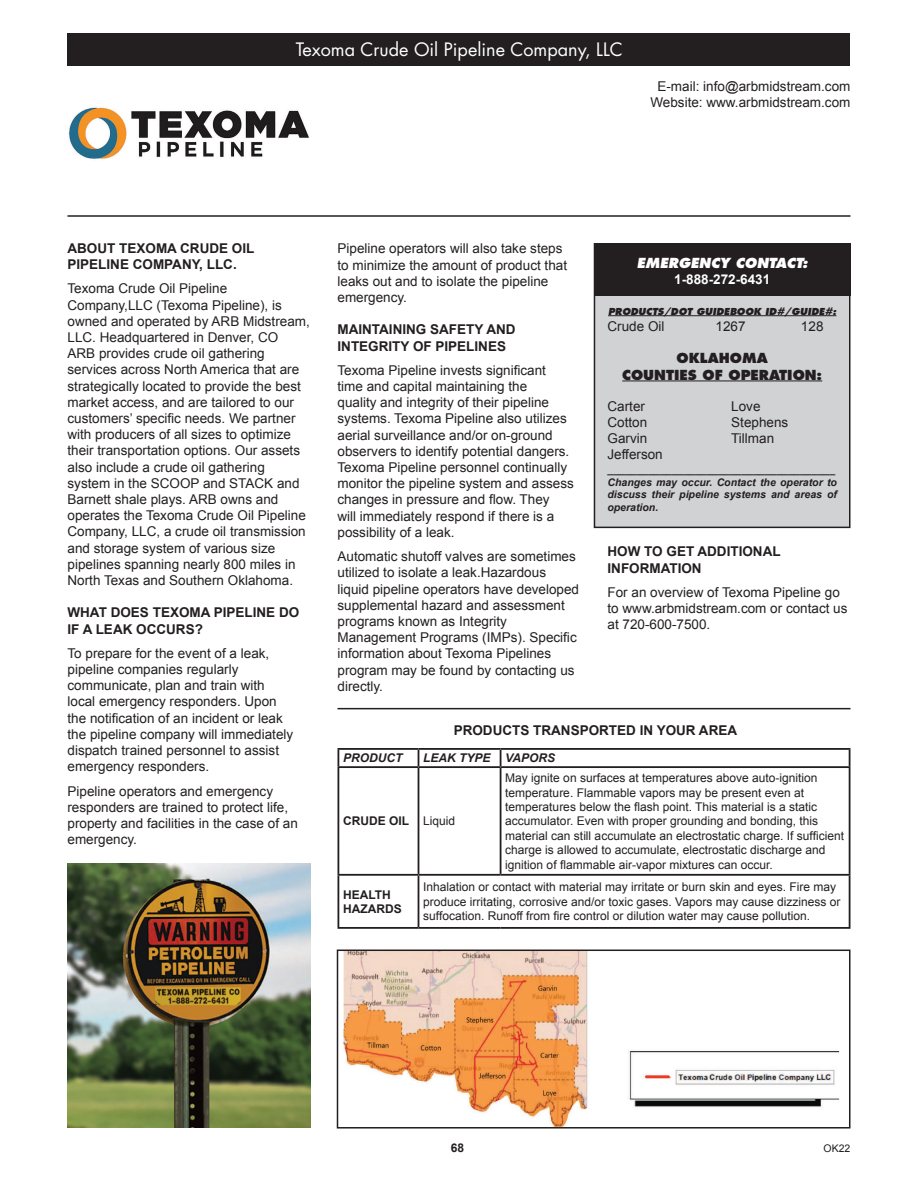
<style>
.page{position:relative;width:918px;height:1188px;background:#fff}
.page>*{position:absolute;margin:0;border:0;box-sizing:border-box;transform-origin:0 0}
.t1{font:18px "Futura";color:#fff}
.t2{font:13.5px/16.2px "Arial";color:#231f20}
.t3{font:700 13.5px/16.2px "Arial";color:#231f20}
.t4{font:800 13.5px "Futura";color:#231f20}
.t5{font:italic 800 13.5px "Futura";color:#fff}
.t6{font:700 13.5px "Arial";color:#fff}
.t7{font:12px/14.4px "Arial";color:#231f20}
.t8{font:700 12px/14.4px "Arial";color:#231f20}
.t9{font:italic 700 12px "Arial";color:#231f20}
.t10{font:italic 700 10.5px/12.6px "Arial";color:#231f20;text-align:justify}
.t11{font:10.5px "Arial";color:#231f20}
.t12{font:italic 800 9.3px "Futura";color:#231f20}
</style>
<div class="page">
<hr style="left:68px;top:215px;width:782px;height:2px;background:#231f20">
<div style="left:68px;top:34px;width:782px;height:32px;background:#231f20"></div>
<hr style="left:337px;top:768px;width:2px;height:106px;background:#231f20">
<hr style="left:418px;top:768px;width:1px;height:106px;background:#231f20">
<hr style="left:500px;top:768px;width:1px;height:106px;background:#231f20">
<hr style="left:849px;top:768px;width:2px;height:106px;background:#231f20">
<hr style="left:338px;top:874px;width:80px;height:2px;background:#231f20">
<hr style="left:337px;top:876px;width:2px;height:51px;background:#231f20">
<hr style="left:418px;top:874px;width:83px;height:2px;background:#231f20">
<hr style="left:418px;top:876px;width:1px;height:51px;background:#231f20">
<hr style="left:501px;top:874px;width:349px;height:2px;background:#231f20">
<hr style="left:849px;top:876px;width:2px;height:51px;background:#231f20">
<hr style="left:338px;top:927px;width:80px;height:2px;background:#231f20">
<hr style="left:418px;top:927px;width:83px;height:2px;background:#231f20">
<hr style="left:501px;top:927px;width:349px;height:2px;background:#231f20">
<hr style="left:338px;top:748px;width:80px;height:2px;background:#231f20">
<svg style="left:337px;top:750px;width:2px;height:16px"></svg>
<hr style="left:418px;top:748px;width:83px;height:2px;background:#231f20">
<svg style="left:418px;top:750px;width:1px;height:16px"></svg>
<hr style="left:501px;top:748px;width:349px;height:2px;background:#231f20">
<svg style="left:500px;top:750px;width:1px;height:16px"></svg>
<svg style="left:849px;top:750px;width:2px;height:16px"></svg>
<hr style="left:338px;top:766px;width:80px;height:2px;background:#231f20">
<hr style="left:418px;top:766px;width:83px;height:2px;background:#231f20">
<hr style="left:501px;top:766px;width:349px;height:2px;background:#231f20">
<img style="left:69px;top:107px;width:240px;height:52px">
<img style="left:68px;top:863px;width:242px;height:265px">
<div style="left:594px;top:244px;width:256px;height:283px;background:#d1d2d4"></div>
<div style="left:594px;top:243px;width:256px;height:285px;border:2px solid #231f20"></div>
<div style="left:594px;top:244px;width:256px;height:52px;background:#231f20"></div>
<hr style="left:608px;top:315px;width:228px;height:1px;background:#231f20">
<hr style="left:622px;top:381px;width:200px;height:1px;background:#231f20">
<hr style="left:338px;top:708px;width:512px;height:1px;background:#231f20">
<img style="left:343px;top:953px;width:497px;height:173px">
<div style="left:337px;top:950px;width:514px;height:179px;border:2px solid #231f20"></div>
<p class="t1" style="left:296px;top:38px;width:328px">Texoma Crude Oil Pipeline Company, LLC</p>
<p class="t2" style="left:650px;top:78px;width:202px;text-align:center">E-mail: info@arbmidstream.com<br>Website: www.arbmidstream.com</p>
<p class="t3" style="left:68px;top:240px;width:188px">ABOUT TEXOMA CRUDE OIL<br>PIPELINE COMPANY, LLC.</p>
<p class="t2" style="left:68px;top:281px;width:244px">Texoma Crude Oil Pipeline Company,LLC (Texoma Pipeline), is owned and operated by ARB Midstream, LLC. Headquartered in Denver, CO<br>ARB provides crude oil gathering services across North America that are strategically located to provide the best market access, and are tailored to our customers’ specific needs. We partner with producers of all sizes to optimize their transportation options. Our assets also include a crude oil gathering system in the SCOOP and STACK and Barnett shale plays. ARB owns and operates the Texoma Crude Oil Pipeline Company, LLC, a crude oil transmission and storage system of various size pipelines spanning nearly 800 miles in North Texas and Southern Oklahoma.</p>
<p class="t3" style="left:68px;top:605px;width:233px">WHAT DOES TEXOMA PIPELINE DO<br>IF A LEAK OCCURS?</p>
<p class="t2" style="left:68px;top:645px;width:227px">To prepare for the event of a leak, pipeline companies regularly communicate, plan and train with local emergency responders. Upon the notification of an incident or leak the pipeline company will immediately dispatch trained personnel to assist emergency responders.</p>
<p class="t2" style="left:68px;top:783px;width:232px">Pipeline operators and emergency responders are trained to protect life, property and facilities in the case of an emergency.</p>
<p class="t2" style="left:338px;top:241px;width:231px">Pipeline operators will also take steps to minimize the amount of product that leaks out and to isolate the pipeline emergency.</p>
<p class="t3" style="left:338px;top:322px;width:180px">MAINTAINING SAFETY AND<br>INTEGRITY OF PIPELINES</p>
<p class="t2" style="left:338px;top:362px;width:238px">Texoma Pipeline invests significant time and capital maintaining the<br>quality and integrity of their pipeline systems. Texoma Pipeline also utilizes aerial surveillance and/or on-ground observers to identify potential dangers.<br>Texoma Pipeline personnel continually monitor the pipeline system and assess changes in pressure and flow. They<br>will immediately respond if there is a possibility of a leak.</p>
<p class="t2" style="left:338px;top:548px;width:243px">Automatic shutoff valves are sometimes utilized to isolate a leak.Hazardous liquid pipeline operators have developed supplemental hazard and assessment programs known as Integrity Management Programs (IMPs). Specific information about Texoma Pipelines program may be found by contacting us directly.</p>
<p class="t5" style="left:637px;top:254px;width:172px">EMERGENCY CONTACT:</p>
<p class="t6" style="left:674px;top:271px;width:98px">1-888-272-6431</p>
<p class="t12" style="left:608px;top:305px;width:230px">PRODUCTS/DOT GUIDEBOOK ID#/GUIDE#:</p>
<p class="t2" style="left:608px;top:318px;width:59px">Crude Oil</p>
<p class="t2" style="left:716px;top:318px;width:32px">1267</p>
<p class="t2" style="left:801px;top:318px;width:24px">128</p>
<p class="t4" style="left:677px;top:350px;width:93px">OKLAHOMA</p>
<p class="t4" style="left:622px;top:366px;width:202px">COUNTIES OF OPERATION:</p>
<p class="t2" style="left:608px;top:398px;width:39px">Carter</p>
<p class="t2" style="left:608px;top:414px;width:41px">Cotton</p>
<p class="t2" style="left:608px;top:431px;width:41px">Garvin</p>
<p class="t2" style="left:608px;top:447px;width:57px">Jefferson</p>
<p class="t2" style="left:731px;top:398px;width:31px">Love</p>
<p class="t2" style="left:731px;top:414px;width:59px">Stephens</p>
<p class="t2" style="left:731px;top:431px;width:44px">Tillman</p>
<p class="t10" style="left:608px;top:464px;width:229px">_______________________________________</p>
<p class="t10" style="left:608px;top:476px;width:231px">Changes may occur. Contact the operator to discuss their pipeline systems and areas of operation.</p>
<p class="t3" style="left:608px;top:544px;width:175px">HOW TO GET ADDITIONAL<br>INFORMATION</p>
<p class="t2" style="left:608px;top:584px;width:242px">For an overview of Texoma Pipeline go to www.arbmidstream.com or contact us at 720-600-7500.</p>
<p class="t3" style="left:454px;top:723px;width:285px">PRODUCTS TRANSPORTED IN YOUR AREA</p>
<p class="t9" style="left:343px;top:750px;width:61px">PRODUCT</p>
<p class="t9" style="left:423px;top:750px;width:69px">LEAK TYPE</p>
<p class="t9" style="left:505px;top:750px;width:51px">VAPORS</p>
<p class="t8" style="left:343px;top:814px;width:67px">CRUDE OIL</p>
<p class="t7" style="left:423px;top:814px;width:34px">Liquid</p>
<p class="t7" style="left:505px;top:771px;width:340px">May ignite on surfaces at temperatures above auto-ignition temperature. Flammable vapors may be present even at temperatures below the flash point. This material is a static accumulator. Even with proper grounding and bonding, this material can still accumulate an electrostatic charge. If sufficient charge is allowed to accumulate, electrostatic discharge and ignition of flammable air-vapor mixtures can occur.</p>
<p class="t8" style="left:343px;top:888px;width:60px">HEALTH<br>HAZARDS</p>
<p class="t7" style="left:423px;top:880px;width:419px">Inhalation or contact with material may irritate or burn skin and eyes. Fire may produce irritating, corrosive and/or toxic gases. Vapors may cause dizziness or suffocation. Runoff from fire control or dilution water may cause pollution.</p>
<p class="t8" style="left:451px;top:1141px;width:15px">68</p>
<p class="t11" style="left:824px;top:1141px;width:28px">OK22</p>
</div>
